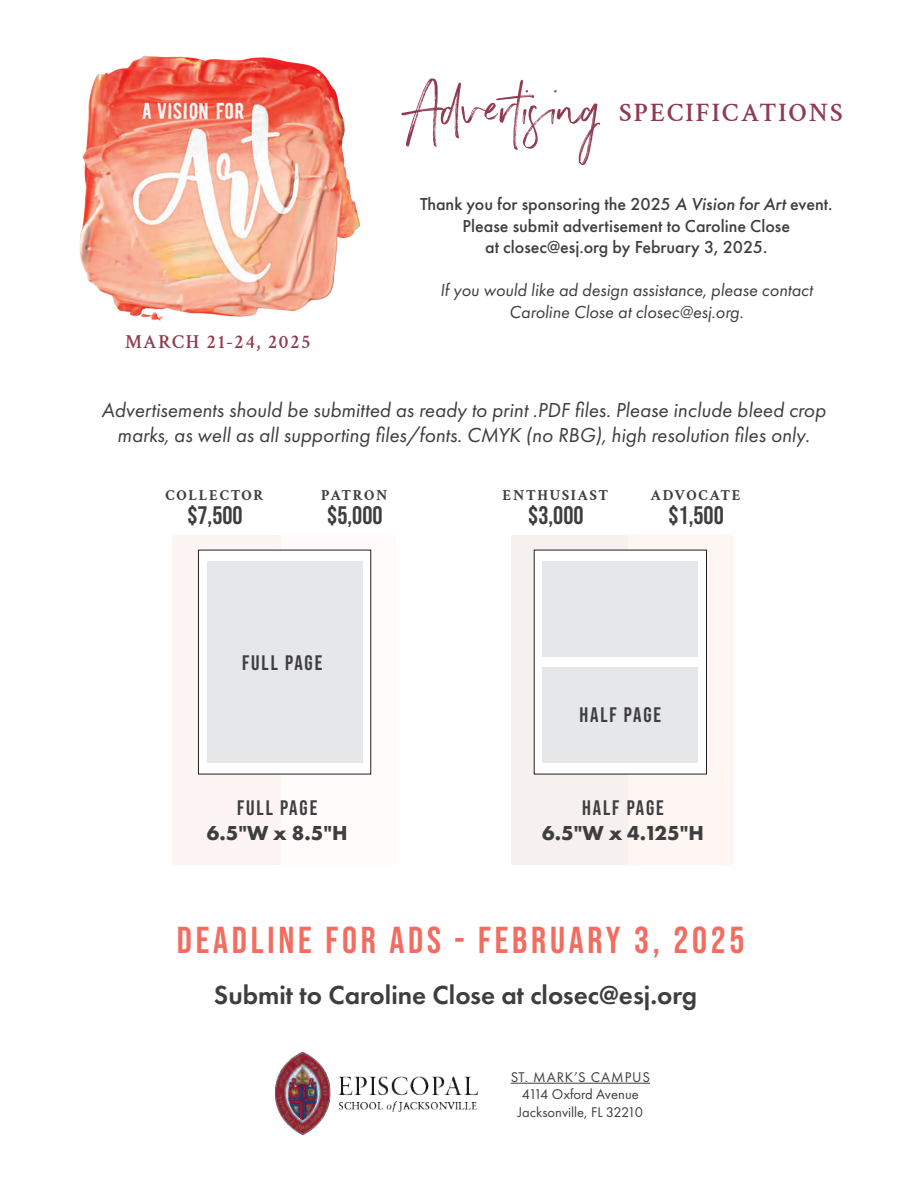
<style>
.page{position:relative;width:918px;height:1188px;background:#fff}
.page>*{position:absolute;margin:0;border:0;box-sizing:border-box;transform-origin:0 0}
.t1{font:82.35px "Wild Spirit";color:#913c4e}
.t2{font:37.5px "Bebas Neue";letter-spacing:.1em;color:#f26d60}
.t3{font:600 27px "Futura PT";color:#3e3e3f}
.t4{font:600 26.25px "Crimson Text";letter-spacing:.08em;color:#913c4e}
.t5{font:25.35px "Bebas Neue";color:#3e3e3f}
.t6{font:italic 21px/25.2px "Futura PT";color:#3e3e3f;text-align:center}
.t7{font:21px "Bebas Neue";letter-spacing:.09em;color:#3e3e3f}
.t8{font:700 21px "Futura PT";color:#3e3e3f}
.t9{font:600 19.5px "Crimson Text";letter-spacing:.08em;color:#913c4e}
.t10{font:500 18px/21.6px "Futura PT";color:#3e3e3f;text-align:center}
.t11{font:italic 18px/21.6px "Futura PT";color:#3e3e3f;text-align:center}
.t12{font:700 15px "Crimson Text";letter-spacing:.11em;color:#3e3e3f}
.t13{font:14.55px/17.5px "Futura PT";color:#3e3e3f;text-align:center}
.s1{font-style:italic}
</style>
<div class="page">
<div style="left:172px;top:536px;width:109px;height:329px;background:#fcf5f4"></div>
<div style="left:627px;top:536px;width:106px;height:329px;background:#fdf6f3"></div>
<div style="left:511px;top:536px;width:116px;height:329px;background:#f6f0ef"></div>
<div style="left:281px;top:536px;width:114px;height:329px;background:#fefbfa"></div>
<div style="left:534px;top:550px;width:172px;height:224px;background:#fff"></div>
<div style="left:543px;top:667px;width:155px;height:96px;background:#e6e7e9"></div>
<div style="left:198px;top:550px;width:173px;height:224px;background:#fff"></div>
<div style="left:198px;top:550px;width:173px;height:224px;border:1px solid #231f20"></div>
<div style="left:207px;top:561px;width:155px;height:202px;background:#e6e7e9"></div>
<img style="left:79px;top:55px;width:281px;height:266px">
<img style="left:275px;top:1053px;width:204px;height:81px">
<hr style="left:511px;top:1083px;width:139px;height:1px;background:#3e3e3f">
<div style="left:543px;top:561px;width:155px;height:96px;background:#e6e7e9"></div>
<h1 class="t1" style="left:410px;top:67px;width:192px">Advertising</h1>
<p class="t4" style="left:619px;top:94px;width:225px">SPECIFICATIONS</p>
<p class="t9" style="left:125px;top:327px;width:188px">MARCH 21-24, 2025</p>
<p class="t10" style="left:420px;top:193px;width:414px">Thank you for sponsoring the 2025 <span class="s1">A Vision for Art</span> event.<br>Please submit advertisement to Caroline Close<br>at closec@esj.org by February 3, 2025.</p>
<p class="t11" style="left:440px;top:280px;width:374px">If you would like ad design assistance, please contact<br>Caroline Close at closec@esj.org.</p>
<p class="t6" style="left:101px;top:397px;width:726px">Advertisements should be submitted as ready to print .PDF files. Please include bleed crop marks, as well as all supporting files/fonts. CMYK (no RBG), high resolution files only.</p>
<p class="t12" style="left:166px;top:484px;width:100px">COLLECTOR</p>
<p class="t12" style="left:321px;top:484px;width:68px">PATRON</p>
<p class="t12" style="left:503px;top:484px;width:107px">ENTHUSIAST</p>
<p class="t12" style="left:651px;top:484px;width:92px">ADVOCATE</p>
<p class="t5" style="left:187px;top:501px;width:57px">$7,500</p>
<p class="t5" style="left:327px;top:501px;width:57px">$5,000</p>
<p class="t5" style="left:528px;top:501px;width:57px">$3,000</p>
<p class="t5" style="left:668px;top:501px;width:57px">$1,500</p>
<p class="t7" style="left:242px;top:651px;width:82px">FULL PAGE</p>
<p class="t7" style="left:579px;top:703px;width:83px">HALF PAGE</p>
<p class="t7" style="left:237px;top:796px;width:82px">FULL PAGE</p>
<p class="t8" style="left:207px;top:819px;width:142px">6.5"W x 8.5"H</p>
<p class="t7" style="left:582px;top:796px;width:83px">HALF PAGE</p>
<p class="t8" style="left:542px;top:819px;width:163px">6.5"W x 4.125"H</p>
<h2 class="t2" style="left:177px;top:918px;width:569px">DEADLINE FOR ADS - FEBRUARY 3, 2025</h2>
<p class="t3" style="left:214px;top:978px;width:485px">Submit to Caroline Close at closec@esj.org</p>
<p class="t13" style="left:511px;top:1068px;width:141px">ST. MARK’S CAMPUS<br>4114 Oxford Avenue<br>Jacksonville, FL 32210</p>
</div>
